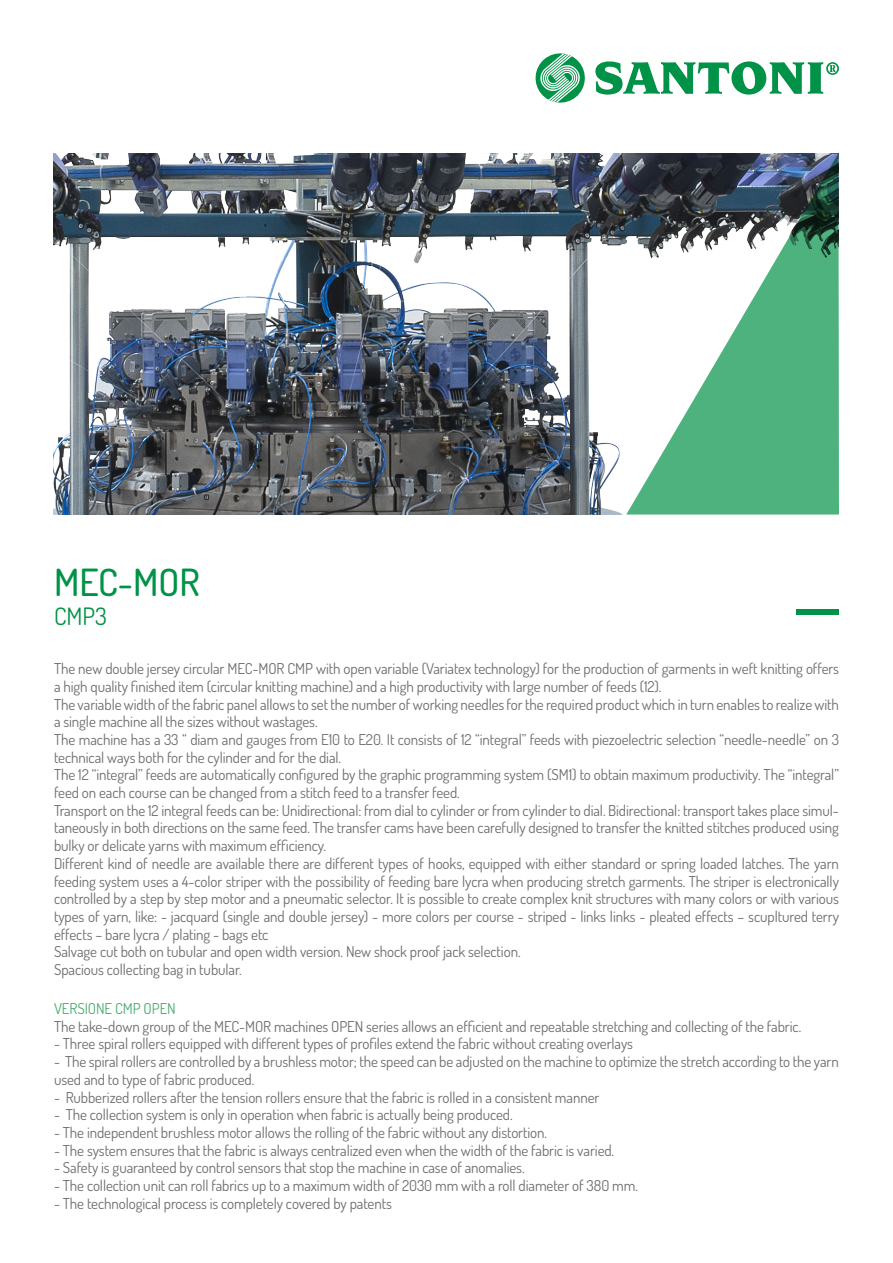
<style>
.page{position:relative;width:893px;height:1263px;background:#fff}
.page>*{position:absolute;margin:0;border:0;box-sizing:border-box;transform-origin:0 0}
.t1{font:500 37.5px "Dosis";color:#009246}
.t2{font:24px "Dosis";color:#009246}
.t3{font:15px/17.7px "Dosis";letter-spacing:-.005em;color:#6c6d70}
.t4{font:15px "Dosis";letter-spacing:-.005em;color:#4baa70}
</style>
<div class="page">
<svg style="left:535px;top:53px;width:50px;height:50px"></svg>
<svg style="left:595px;top:61px;width:244px;height:34px"></svg>
<img style="left:53px;top:153px;width:573px;height:361px">
<svg style="left:626px;top:153px;width:213px;height:361px;fill:#4db27d"></svg>
<div style="left:796px;top:609px;width:43px;height:5px;background:#009246"></div>
<p class="t1" style="left:54px;top:557px;width:147px">MEC-MOR</p>
<p class="t2" style="left:54px;top:600px;width:54px">CMP3</p>
<p class="t3" style="left:54px;top:659px;width:787px">The new double jersey circular MEC-MOR CMP with open variable (Variatex technology) for the production of garments in weft knitting offers a high quality finished item (circular knitting machine) and a high productivity with large number of feeds (12).</p>
<p class="t3" style="left:54px;top:694px;width:786px">The variable width of the fabric panel allows to set the number of working needles for the required product which in turn enables to realize with a single machine all the sizes without wastages.</p>
<p class="t3" style="left:54px;top:730px;width:786px">The machine has a 33 “ diam and gauges from E10 to E20. It consists of 12 “integral” feeds with piezoelectric selection “needle-needle” on 3 technical ways both for the cylinder and for the dial.</p>
<p class="t3" style="left:54px;top:765px;width:786px">The 12 “integral” feeds are automatically configured by the graphic programming system (SM1) to obtain maximum productivity. The “integral” feed on each course can be changed from a stitch feed to a transfer feed.</p>
<p class="t3" style="left:54px;top:801px;width:786px;text-align:justify">Transport on the 12 integral feeds can be: Unidirectional: from dial to cylinder or from cylinder to dial. Bidirectional: transport takes place simul&shy;taneously in both directions on the same feed. The transfer cams have been carefully designed to transfer the knitted stitches produced using bulky or delicate yarns with maximum efficiency.</p>
<p class="t3" style="left:54px;top:854px;width:786px;text-align:justify">Different kind of needle are available there are different types of hooks, equipped with either standard or spring loaded latches. The yarn feeding system uses a 4-color striper with the possibility of feeding bare lycra when producing stretch garments. The striper is electronically controlled by a step by step motor and a pneumatic selector. It is possible to create complex knit structures with many colors or with various types of yarn, like: - jacquard (single and double jersey) - more colors per course - striped - links links - pleated effects – scupltured terry effects – bare lycra / plating - bags etc</p>
<p class="t3" style="left:54px;top:942px;width:468px">Salvage cut both on tubular and open width version. New shock proof jack selection.</p>
<p class="t3" style="left:54px;top:960px;width:189px">Spacious collecting bag in tubular.</p>
<p class="t4" style="left:54px;top:998px;width:123px">VERSIONE CMP OPEN</p>
<p class="t3" style="left:54px;top:1017px;width:749px">The take-down group of the MEC-MOR machines OPEN series allows an efficient and repeatable stretching and collecting of the fabric.</p>
<p class="t3" style="left:54px;top:1034px;width:580px">- Three spiral rollers equipped with different types of profiles extend the fabric without creating overlays</p>
<p class="t3" style="left:54px;top:1052px;width:786px">- The spiral rollers are controlled by a brushless motor; the speed can be adjusted on the machine to optimize the stretch according to the yarn used and to type of fabric produced.</p>
<p class="t3" style="left:54px;top:1087px;width:547px">- Rubberized rollers after the tension rollers ensure that the fabric is rolled in a consistent manner</p>
<p class="t3" style="left:54px;top:1105px;width:460px">- The collection system is only in operation when fabric is actually being produced.</p>
<p class="t3" style="left:54px;top:1123px;width:495px">- The independent brushless motor allows the rolling of the fabric without any distortion.</p>
<p class="t3" style="left:54px;top:1141px;width:562px">- The system ensures that the fabric is always centralized even when the width of the fabric is varied.</p>
<p class="t3" style="left:54px;top:1158px;width:472px">- Safety is guaranteed by control sensors that stop the machine in case of anomalies.</p>
<p class="t3" style="left:54px;top:1176px;width:585px">- The collection unit can roll fabrics up to a maximum width of 2030 mm with a roll diameter of 380 mm.</p>
<p class="t3" style="left:54px;top:1194px;width:339px">- The technological process is completely covered by patents</p>
</div>
